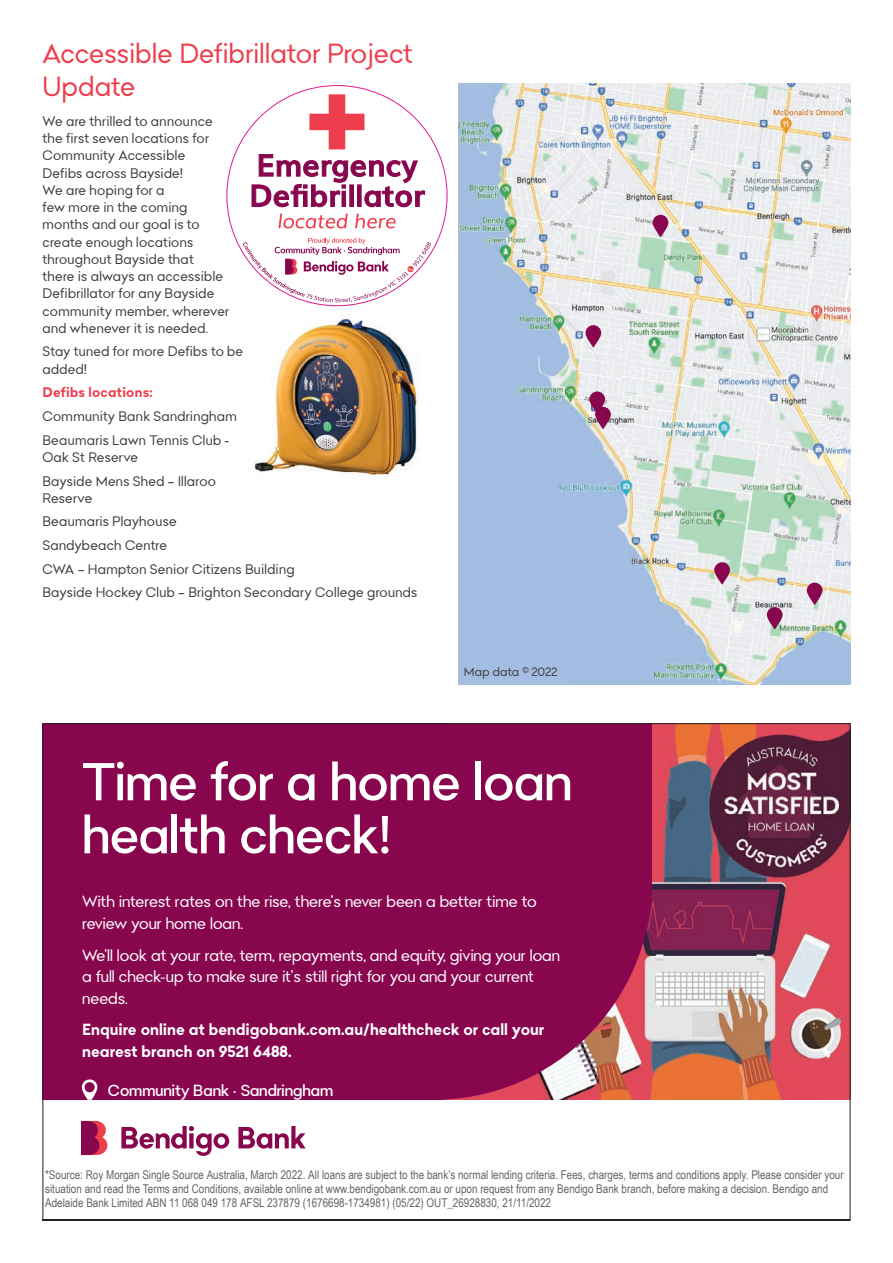
<style>
.page{position:relative;width:893px;height:1263px;background:#fff}
.page>*{position:absolute;margin:0;border:0;box-sizing:border-box;transform-origin:0 0}
.t1{font:500 51.9px/52.9px "Bendigo Sans";color:#fff}
.t2{font:27px/33px "Bendigo Sans";color:#ee3d4c}
.t3{font:15.6px/21.8px "Bendigo Sans";color:#fff}
.t4{font:700 15.6px/21.8px "Bendigo Sans";color:#fff}
.t5{font:500 15.6px "Bendigo Sans";color:#fff}
.t6{font:13.5px/17.2px "Bendigo Sans";letter-spacing:.02em;color:#3e3e3f}
.t7{font:700 13.5px "Bendigo Sans";letter-spacing:.015em;color:#ee3d4c}
.t8{font:12px/13.5px "Arial Narrow";color:rgb(35 31 32/.7)}
.t9{font:12px "Bendigo Sans";letter-spacing:.02em;color:#3e3e3f}
</style>
<div class="page">
<img style="left:652px;top:725px;width:196px;height:375px">
<div style="left:45px;top:725px;width:607px;height:375px;background:#88064e"></div>
<svg style="left:81px;top:1079px;width:16px;height:21px"></svg>
<svg style="left:238px;top:1126px;width:68px;height:22px"></svg>
<svg style="left:81px;top:1121px;width:26px;height:34px"></svg>
<svg style="left:121px;top:1126px;width:108px;height:30px"></svg>
<img style="left:458px;top:83px;width:392px;height:602px">
<img style="left:253px;top:316px;width:166px;height:161px">
<svg style="left:227px;top:85px;width:220px;height:221px"></svg>
<svg style="left:252px;top:94px;width:173px;height:113px"></svg>
<svg style="left:278px;top:214px;width:70px;height:14px"></svg>
<svg style="left:355px;top:214px;width:41px;height:14px"></svg>
<svg style="left:243px;top:238px;width:188px;height:64px"></svg>
<svg style="left:589px;top:391px;width:16px;height:23px"></svg>
<svg style="left:767px;top:607px;width:16px;height:22px"></svg>
<svg style="left:807px;top:583px;width:16px;height:22px"></svg>
<svg style="left:714px;top:562px;width:16px;height:23px"></svg>
<svg style="left:595px;top:407px;width:16px;height:22px"></svg>
<svg style="left:585px;top:325px;width:16px;height:23px"></svg>
<svg style="left:653px;top:215px;width:15px;height:22px"></svg>
<h2 class="t2" style="left:43px;top:36px;width:372px">Accessible Defibrillator Project<br>Update</h2>
<p class="t6" style="left:43px;top:112px;width:188px">We are thrilled to announce the first seven locations for<br>Community Accessible<br>Defibs across Bayside!<br>We are hoping for a<br>few more in the coming months and our goal is to create enough locations throughout Bayside that there is always an accessible<br>Defibrillator for any Bayside community member, wherever and whenever it is needed.</p>
<p class="t6" style="left:43px;top:343px;width:202px">Stay tuned for more Defibs to be added!</p>
<p class="t7" style="left:43px;top:384px;width:112px">Defibs locations:</p>
<p class="t6" style="left:43px;top:404px;width:196px;line-height:23.7px">Community Bank Sandringham<br>Beaumaris Lawn Tennis Club -</p>
<p class="t6" style="left:43px;top:445px;width:175px;line-height:23.7px">Oak St Reserve<br>Bayside Mens Shed – Illaroo</p>
<p class="t6" style="left:43px;top:486px;width:376px;line-height:23.7px">Reserve<br>Beaumaris Playhouse<br>Sandybeach Centre<br>CWA – Hampton Senior Citizens Building<br>Bayside Hockey Club – Brighton Secondary College grounds</p>
<p class="t9" style="left:464px;top:664px;width:95px">Map data © 2022</p>
<h1 class="t1" style="left:82px;top:754px;width:492px">Time for a home loan health check!</h1>
<p class="t3" style="left:82px;top:890px;width:456px">With interest rates on the rise, there’s never been a better time to review your home loan.</p>
<p class="t3" style="left:82px;top:944px;width:479px">We’ll look at your rate, term, repayments, and equity, giving your loan a full check-up to make sure it’s still right for you and your current needs.</p>
<p class="t4" style="left:82px;top:1019px;width:463px">Enquire online at bendigobank.com.au/healthcheck or call your nearest branch on 9521 6488.</p>
<p class="t5" style="left:108px;top:1080px;width:227px">Community Bank • Sandringham</p>
<p class="t8" style="left:45px;top:1168px;width:800px">*Source: Roy Morgan Single Source Australia, March 2022. All loans are subject to the bank’s normal lending criteria. Fees, charges, terms and conditions apply. Please consider your situation and read the Terms and Conditions, available online at www.bendigobank.com.au or upon request from any Bendigo Bank branch, before making a decision. Bendigo and<br>Adelaide Bank Limited ABN 11 068 049 178 AFSL 237879 (1676698-1734981) (05/22) OUT_26928830, 21/11/2022</p>
</div>
